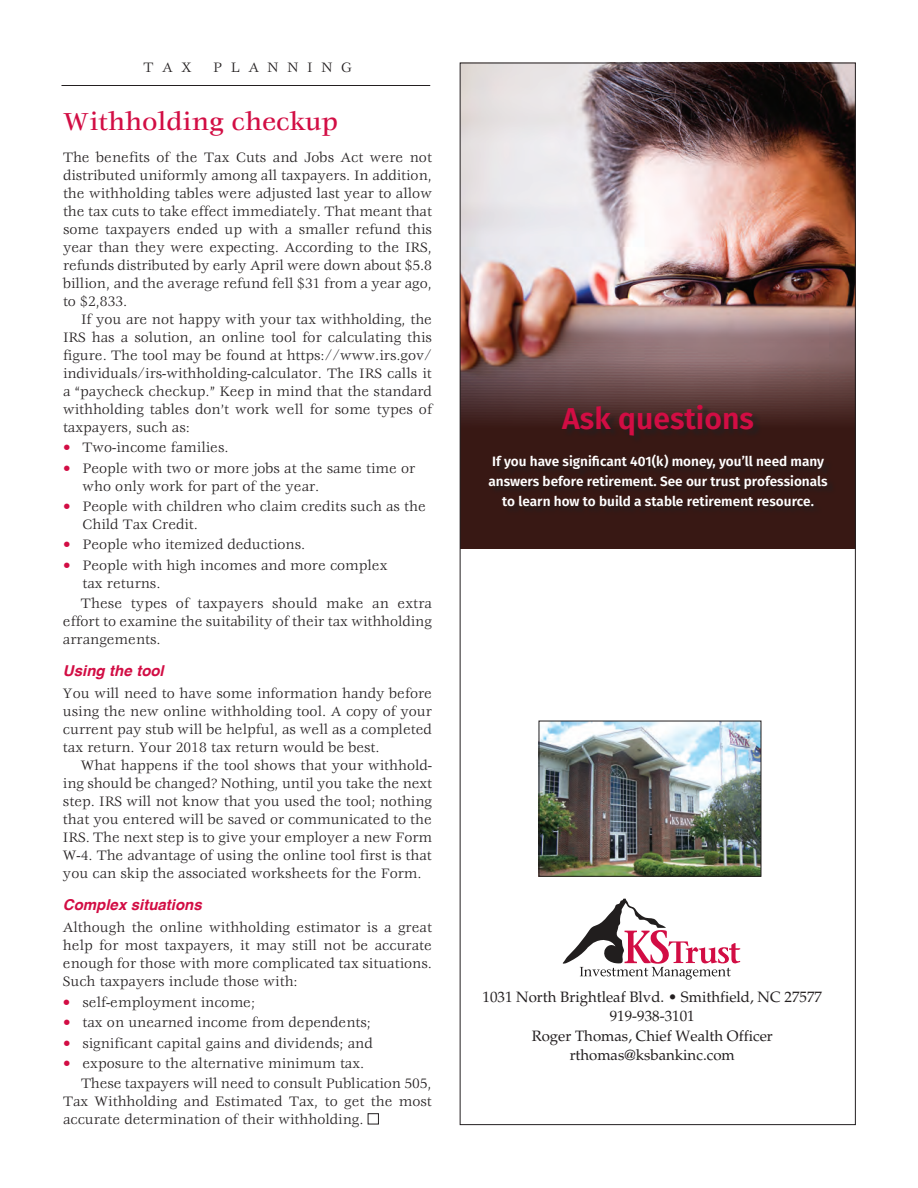
<style>
.page{position:relative;width:918px;height:1188px;background:#fff}
.page>*{position:absolute;margin:0;border:0;box-sizing:border-box;transform-origin:0 0}
.t1{font:600 30.15px "Fira Sans";color:#d20d44}
.t2{font:500 27px "Veljovic";color:#d20d44}
.t3{font:15px/18px "Veljovic";color:#231f20;text-align:justify}
.t4{font:15px/19.5px "Palatino";color:#231f20;text-align:center}
.t5{font:italic 700 15px "Helvetica";color:#d20d44}
.t6{font:15px "Veljovic";letter-spacing:.58em;color:#231f20}
.t7{font:600 13.65px/19.6px "Fira Sans";color:#fff;text-align:center}
.s1{color:#d20d44}
</style>
<div class="page">
<img style="left:462px;top:65px;width:392px;height:277px">
<svg style="left:462px;top:342px;width:392px;height:207px;background:#5b3b39"></svg>
<div style="left:490px;top:406px;width:347px;height:109px;background:#231f20;opacity:.75"></div>
<hr style="left:62px;top:85px;width:368px;height:1px;background:#231f20">
<div style="left:368px;top:1113px;width:11px;height:11px;border:1px solid #231f20"></div>
<svg style="left:563px;top:899px;width:177px;height:81px"></svg>
<img style="left:541px;top:723px;width:218px;height:152px">
<div style="left:539px;top:721px;width:222px;height:156px;border:1px solid #231f20"></div>
<p class="t3" style="left:144px;top:59px;width:49px">TAX</p>
<p class="t6" style="left:213px;top:59px;width:140px">PLANNING</p>
<h2 class="t2" style="left:63px;top:107px;width:277px">Withholding checkup</h2>
<p class="t3" style="left:63px;top:149px;width:371px">The benefits of the Tax Cuts and Jobs Act were not distributed uniformly among all taxpayers. In addition, the withholding tables were adjusted last year to allow the tax cuts to take effect immediately. That meant that some taxpayers ended up with a smaller refund this year than they were expecting. According to the IRS, refunds distributed by early April were down about $5.8 billion, and the average refund fell $31 from a year ago, to $2,833.</p>
<p class="t3" style="left:63px;top:311px;width:371px;text-indent:18px">If you are not happy with your tax withholding, the IRS has a solution, an online tool for calculating this figure. The tool may be found at https://www.irs.gov/ individuals/irs-withholding-calculator. The IRS calls it a “paycheck checkup.” Keep in mind that the standard withholding tables don’t work well for some types of taxpayers, such as:</p>
<p class="t3" style="left:63px;top:439px;width:167px"><span class="s1">•</span> Two-income families.</p>
<p class="t3" style="left:82px;top:460px;width:334px;text-indent:-20px"><span class="s1">•</span> People with two or more jobs at the same time or who only work for part of the year.</p>
<p class="t3" style="left:82px;top:498px;width:345px;text-indent:-20px"><span class="s1">•</span> People with children who claim credits such as the<br>Child Tax Credit.</p>
<p class="t3" style="left:63px;top:536px;width:244px"><span class="s1">•</span> People who itemized deductions.</p>
<p class="t3" style="left:82px;top:557px;width:307px;text-indent:-19px"><span class="s1">•</span> People with high incomes and more complex tax returns.</p>
<p class="t3" style="left:63px;top:595px;width:371px;text-indent:18px">These types of taxpayers should make an extra effort to examine the suitability of their tax withholding arrangements.</p>
<p class="t5" style="left:63px;top:658px;width:102px">Using the tool</p>
<p class="t3" style="left:63px;top:685px;width:370px">You will need to have some information handy before using the new online withholding tool. A copy of your current pay stub will be helpful, as well as a completed tax return. Your 2018 tax return would be best.</p>
<p class="t3" style="left:63px;top:757px;width:371px;text-indent:18px">What happens if the tool shows that your withhold&shy;ing should be changed? Nothing, until you take the next step. IRS will not know that you used the tool; nothing that you entered will be saved or communicated to the IRS. The next step is to give your employer a new Form W-4. The advantage of using the online tool first is that you can skip the associated worksheets for the Form.</p>
<p class="t5" style="left:63px;top:892px;width:140px">Complex situations</p>
<p class="t3" style="left:63px;top:919px;width:371px">Although the online withholding estimator is a great help for most taxpayers, it may still not be accurate enough for those with more complicated tax situations.<br>Such taxpayers include those with:</p>
<p class="t3" style="left:63px;top:994px;width:194px"><span class="s1">•</span> self-employment income;</p>
<p class="t3" style="left:63px;top:1014px;width:310px"><span class="s1">•</span> tax on unearned income from dependents;</p>
<p class="t3" style="left:63px;top:1035px;width:311px"><span class="s1">•</span> significant capital gains and dividends; and</p>
<p class="t3" style="left:81px;top:1054px;width:352px;line-height:20.4px;text-indent:-18px"><span class="s1">•</span> exposure to the alternative minimum tax.<br>These taxpayers will need to consult Publication 505,</p>
<p class="t3" style="left:63px;top:1093px;width:370px">Tax Withholding and Estimated Tax, to get the most accurate determination of their withholding.</p>
<h1 class="t1" style="left:562px;top:397px;width:193px">Ask questions</h1>
<p class="t7" style="left:488px;top:452px;width:341px">If you have significant 401(k) money, you’ll need many answers before retirement. See our trust professionals to learn how to build a stable retirement resource.</p>
<p class="t4" style="left:483px;top:987px;width:341px">1031 North Brightleaf Blvd. • Smithfield, NC 27577<br>919-938-3101<br>Roger Thomas, Chief Wealth Officer rthomas@ksbankinc.com</p>
</div>
